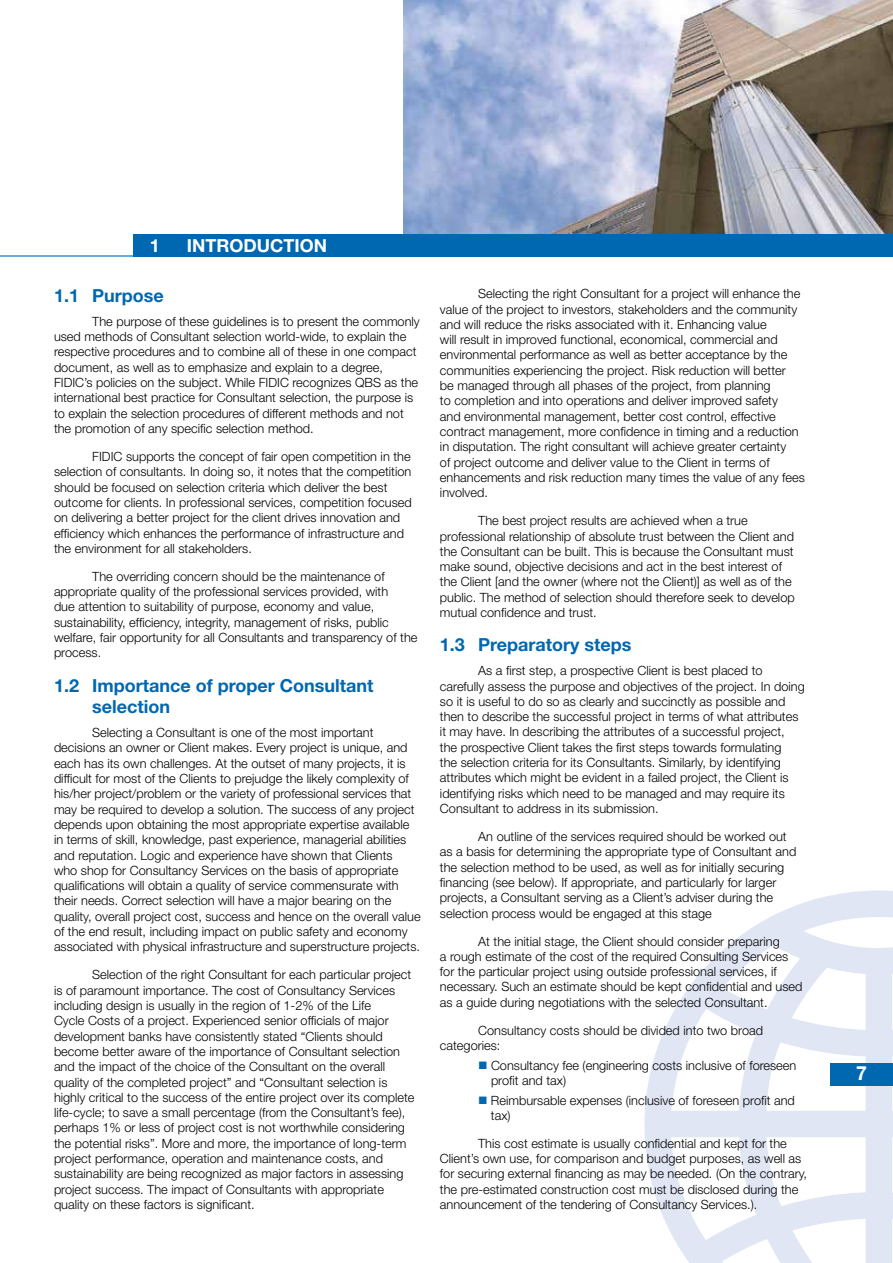
<style>
.page{position:relative;width:893px;height:1263px;background:#fff}
.page>*{position:absolute;margin:0;border:0;box-sizing:border-box;transform-origin:0 0}
.t1{font:700 19.5px "Helvetica Neue LT Std";color:#fff}
.t2{font:700 18px/21.6px "Helvetica Neue LT Std";color:#0067b1}
.t3{font:700 18px "Helvetica Neue LT Std";color:#fff}
.t4{font:300 12.75px/15.3px "Helvetica Neue LT Std";color:#000}
</style>
<div class="page">
<svg style="left:644px;top:890px;width:249px;height:373px"></svg>
<div style="left:133px;top:234px;width:760px;height:23px;background:#0067b1"></div>
<hr style="left:0;top:255px;width:893px;height:2px;background:#0067b1">
<div style="left:831px;top:1063px;width:62px;height:23px;background:#0067b1"></div>
<img style="left:404px;top:0;width:489px;height:234px">
<h2 class="t3" style="left:150px;top:234px;width:12px">1</h2>
<h2 class="t3" style="left:187px;top:234px;width:142px">INTRODUCTION</h2>
<h2 class="t2" style="left:54px;top:284px;width:111px">1.1 Purpose</h2>
<p class="t4" style="left:54px;top:313px;width:367px;text-indent:38px">The purpose of these guidelines is to present the commonly used methods of Consultant selection world-wide, to explain the respective procedures and to combine all of these in one compact document, as well as to emphasize and explain to a degree, FIDIC’s policies on the subject. While FIDIC recognizes QBS as the international best practice for Consultant selection, the purpose is to explain the selection procedures of different methods and not the promotion of any specific selection method.</p>
<p class="t4" style="left:54px;top:448px;width:359px;text-indent:38px">FIDIC supports the concept of fair open competition in the selection of consultants. In doing so, it notes that the competition should be focused on selection criteria which deliver the best outcome for clients. In professional services, competition focused on delivering a better project for the client drives innovation and efficiency which enhances the performance of infrastructure and the environment for all stakeholders.</p>
<p class="t4" style="left:54px;top:568px;width:365px;text-indent:38px">The overriding concern should be the maintenance of appropriate quality of the professional services provided, with<br>due attention to suitability of purpose, economy and value, sustainability, efficiency, integrity, management of risks, public welfare, fair opportunity for all Consultants and transparency of the process.</p>
<h2 class="t2" style="left:92px;top:674px;width:283px;text-indent:-38px">1.2 Importance of proper Consultant selection</h2>
<p class="t4" style="left:54px;top:725px;width:368px;text-indent:38px">Selecting a Consultant is one of the most important decisions an owner or Client makes. Every project is unique, and each has its own challenges. At the outset of many projects, it is difficult for most of the Clients to prejudge the likely complexity of his/her project/problem or the variety of professional services that may be required to develop a solution. The success of any project depends upon obtaining the most appropriate expertise available in terms of skill, knowledge, past experience, managerial abilities and reputation. Logic and experience have shown that Clients<br>who shop for Consultancy Services on the basis of appropriate qualifications will obtain a quality of service commensurate with their needs. Correct selection will have a major bearing on the quality, overall project cost, success and hence on the overall value of the end result, including impact on public safety and economy associated with physical infrastructure and superstructure projects.</p>
<p class="t4" style="left:54px;top:967px;width:362px;text-indent:38px">Selection of the right Consultant for each particular project is of paramount importance. The cost of Consultancy Services including design is usually in the region of 1-2% of the Life<br>Cycle Costs of a project. Experienced senior officials of major development banks have consistently stated “Clients should become better aware of the importance of Consultant selection and the impact of the choice of the Consultant on the overall quality of the completed project” and “Consultant selection is highly critical to the success of the entire project over its complete life-cycle; to save a small percentage (from the Consultant’s fee), perhaps 1% or less of project cost is not worthwhile considering the potential risks”. More and more, the importance of long-term project performance, operation and maintenance costs, and sustainability are being recognized as major factors in assessing project success. The impact of Consultants with appropriate quality on these factors is significant.</p>
<p class="t4" style="left:440px;top:286px;width:366px;text-indent:38px">Selecting the right Consultant for a project will enhance the value of the project to investors, stakeholders and the community and will reduce the risks associated with it. Enhancing value<br>will result in improved functional, economical, commercial and environmental performance as well as better acceptance by the communities experiencing the project. Risk reduction will better<br>be managed through all phases of the project, from planning<br>to completion and into operations and deliver improved safety<br>and environmental management, better cost control, effective contract management, more confidence in timing and a reduction in disputation. The right consultant will achieve greater certainty<br>of project outcome and deliver value to the Client in terms of enhancements and risk reduction many times the value of any fees involved.</p>
<p class="t4" style="left:440px;top:513px;width:356px;text-indent:38px">The best project results are achieved when a true professional relationship of absolute trust between the Client and the Consultant can be built. This is because the Consultant must make sound, objective decisions and act in the best interest of the Client [and the owner (where not the Client)] as well as of the public. The method of selection should therefore seek to develop mutual confidence and trust.</p>
<h2 class="t2" style="left:440px;top:634px;width:193px">1.3 Preparatory steps</h2>
<p class="t4" style="left:440px;top:663px;width:366px;text-indent:38px">As a first step, a prospective Client is best placed to carefully assess the purpose and objectives of the project. In doing so it is useful to do so as clearly and succinctly as possible and then to describe the successful project in terms of what attributes it may have. In describing the attributes of a successful project, the prospective Client takes the first steps towards formulating<br>the selection criteria for its Consultants. Similarly, by identifying attributes which might be evident in a failed project, the Client is identifying risks which need to be managed and may require its Consultant to address in its submission.</p>
<p class="t4" style="left:440px;top:828px;width:358px;text-indent:38px">An outline of the services required should be worked out as a basis for determining the appropriate type of Consultant and the selection method to be used, as well as for initially securing financing (see below). If appropriate, and particularly for larger projects, a Consultant serving as a Client’s adviser during the selection process would be engaged at this stage</p>
<p class="t4" style="left:440px;top:933px;width:364px;text-indent:38px">At the initial stage, the Client should consider preparing<br>a rough estimate of the cost of the required Consulting Services for the particular project using outside professional services, if necessary. Such an estimate should be kept confidential and used as a guide during negotiations with the selected Consultant.</p>
<p class="t4" style="left:440px;top:1022px;width:325px;text-indent:38px">Consultancy costs should be divided into two broad categories:</p>
<p class="t4" style="left:491px;top:1057px;width:307px">Consultancy fee (engineering costs inclusive of foreseen profit and tax)</p>
<p class="t4" style="left:491px;top:1092px;width:305px">Reimbursable expenses (inclusive of foreseen profit and tax)</p>
<p class="t4" style="left:440px;top:1135px;width:369px;text-indent:38px">This cost estimate is usually confidential and kept for the Client’s own use, for comparison and budget purposes, as well as for securing external financing as may be needed. (On the contrary, the pre-estimated construction cost must be disclosed during the announcement of the tendering of Consultancy Services.).</p>
<h1 class="t1" style="left:856px;top:1061px;width:12px">7</h1>
</div>
